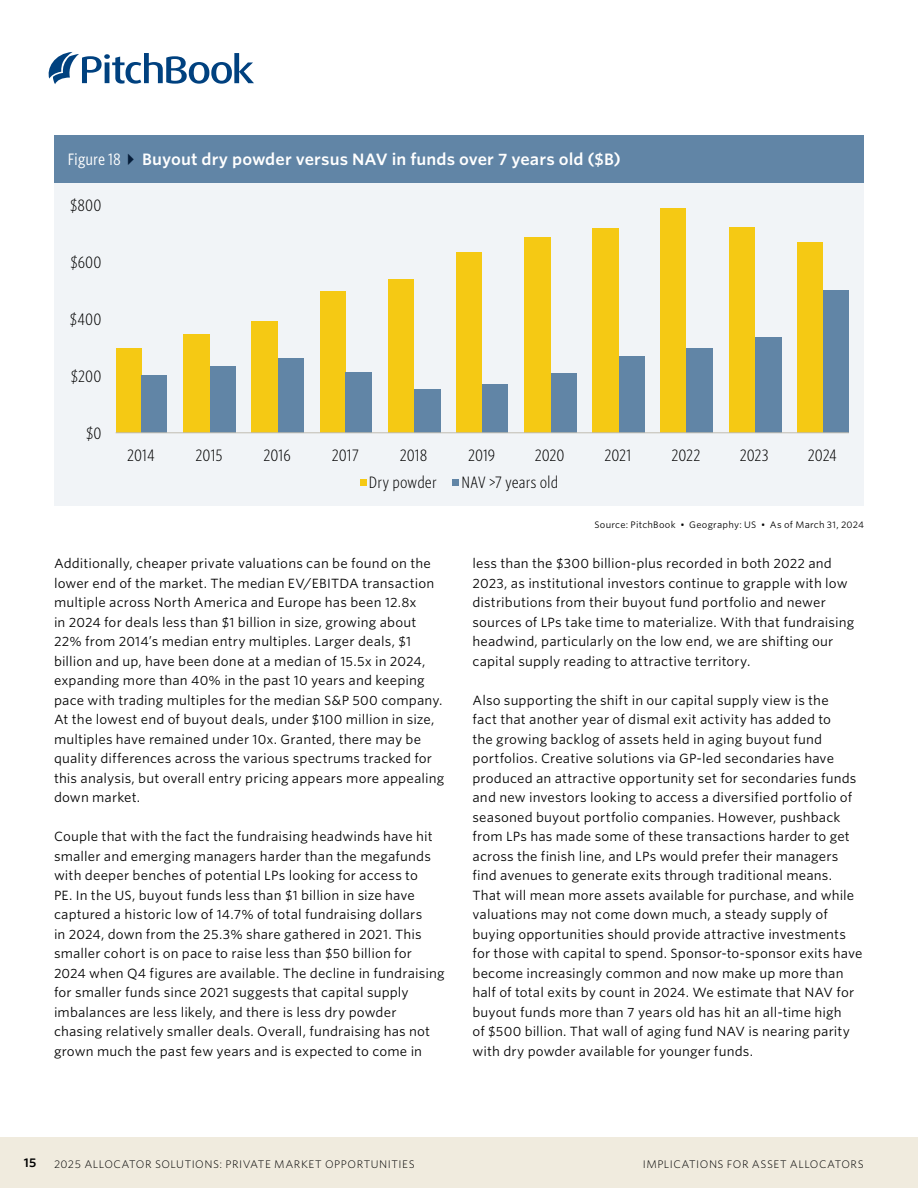
<style>
.page{position:relative;width:918px;height:1188px;background:#fff}
.page>*{position:absolute;margin:0;border:0;box-sizing:border-box;transform-origin:0 0}
.t1{font:300 15.75px "Whitney Cond S Sm";letter-spacing:-.005em;color:#000}
.Allocators_chart_title{font:600 15.75px "Whitney S Sm";letter-spacing:.005em;color:#fff}
.Allocators_chart_title-2{font:15.75px "Whitney Cond S Sm";color:#fff}
.CR_Body_copy{font:12.75px/19.5px "Whitney S Sm";letter-spacing:.01em;color:#000}
.t2{font:600 12px "Whitney S Sm";color:#000}
.Allocators_footer_left{font:300 10.5px "Whitney S Sm";letter-spacing:.05em;color:#000}
.Allocators_footer_right{font:300 10.5px "Whitney S Sm";letter-spacing:.045em;color:#000}
.Allocators_source_tag{font:9px "Whitney S Sm";letter-spacing:.025em;color:#000}
</style>
<div class="page">
<div style="left:0;top:1137px;width:918px;height:51px;background:#f0ebde"></div>
<svg style="left:49px;top:52px;width:205px;height:32px"></svg>
<div style="left:54px;top:182px;width:810px;height:324px;background:#f1f4f7"></div>
<div style="left:54px;top:135px;width:810px;height:47px;background:#6185a6"></div>
<div style="left:729px;top:228px;width:26px;height:205px;background:#f5c914"></div>
<div style="left:660px;top:208px;width:26px;height:225px;background:#f5c914"></div>
<div style="left:592px;top:229px;width:27px;height:204px;background:#f5c914"></div>
<div style="left:524px;top:237px;width:27px;height:196px;background:#f5c914"></div>
<div style="left:456px;top:252px;width:26px;height:181px;background:#f5c914"></div>
<div style="left:388px;top:279px;width:26px;height:154px;background:#f5c914"></div>
<div style="left:320px;top:291px;width:26px;height:142px;background:#f5c914"></div>
<div style="left:251px;top:322px;width:27px;height:111px;background:#f5c914"></div>
<div style="left:183px;top:334px;width:27px;height:99px;background:#f5c914"></div>
<div style="left:797px;top:243px;width:26px;height:190px;background:#f5c914"></div>
<div style="left:823px;top:290px;width:26px;height:143px;background:#6185a6"></div>
<div style="left:755px;top:338px;width:26px;height:95px;background:#6185a6"></div>
<div style="left:686px;top:349px;width:27px;height:84px;background:#6185a6"></div>
<div style="left:619px;top:356px;width:26px;height:77px;background:#6185a6"></div>
<div style="left:551px;top:373px;width:25px;height:60px;background:#6185a6"></div>
<div style="left:482px;top:384px;width:26px;height:49px;background:#6185a6"></div>
<div style="left:414px;top:390px;width:27px;height:43px;background:#6185a6"></div>
<div style="left:346px;top:372px;width:26px;height:61px;background:#6185a6"></div>
<div style="left:278px;top:358px;width:26px;height:75px;background:#6185a6"></div>
<div style="left:210px;top:366px;width:26px;height:67px;background:#6185a6"></div>
<div style="left:116px;top:349px;width:26px;height:84px;background:#f5c914"></div>
<div style="left:142px;top:376px;width:25px;height:57px;background:#6185a6"></div>
<hr style="left:116px;top:432px;width:733px;height:1px;background:#c0bcb2">
<div style="left:360px;top:479px;width:6px;height:7px;background:#f5c914"></div>
<div style="left:452px;top:479px;width:7px;height:7px;background:#6185a6"></div>
<p class="Allocators_chart_title-2" style="left:68px;top:149px;width:55px">Figure 18</p>
<p class="Allocators_chart_title" style="left:142px;top:148px;width:480px">Buyout dry powder versus NAV in funds over 7 years old ($B)</p>
<p class="t1" style="left:70px;top:195px;width:33px">$800</p>
<p class="t1" style="left:70px;top:252px;width:33px">$600</p>
<p class="t1" style="left:70px;top:309px;width:33px">$400</p>
<p class="t1" style="left:71px;top:366px;width:32px">$200</p>
<p class="t1" style="left:86px;top:423px;width:17px">$0</p>
<p class="t1" style="left:127px;top:445px;width:29px">2014</p>
<p class="t1" style="left:196px;top:445px;width:28px">2015</p>
<p class="t1" style="left:264px;top:445px;width:29px">2016</p>
<p class="t1" style="left:332px;top:445px;width:29px">2017</p>
<p class="t1" style="left:400px;top:445px;width:29px">2018</p>
<p class="t1" style="left:468px;top:445px;width:29px">2019</p>
<p class="t1" style="left:535px;top:445px;width:31px">2020</p>
<p class="t1" style="left:604px;top:445px;width:29px">2021</p>
<p class="t1" style="left:671px;top:445px;width:31px">2022</p>
<p class="t1" style="left:740px;top:445px;width:30px">2023</p>
<p class="t1" style="left:808px;top:445px;width:30px">2024</p>
<p class="t1" style="left:369px;top:472px;width:69px">Dry powder</p>
<p class="t1" style="left:461px;top:472px;width:98px">NAV &gt;7 years old</p>
<p class="Allocators_source_tag" style="left:595px;top:519px;width:271px">Source: PitchBook • Geography: US • As of March 31, 2024</p>
<p class="CR_Body_copy" style="left:54px;top:554px;width:392px">Additionally, cheaper private valuations can be found on the lower end of the market. The median EV/EBITDA transaction multiple across North America and Europe has been 12.8x<br>in 2024 for deals less than $1 billion in size, growing about 22% from 2014’s median entry multiples. Larger deals, $1 billion and up, have been done at a median of 15.5x in 2024, expanding more than 40% in the past 10 years and keeping pace with trading multiples for the median S&amp;P 500 company.<br>At the lowest end of buyout deals, under $100 million in size, multiples have remained under 10x. Granted, there may be quality differences across the various spectrums tracked for this analysis, but overall entry pricing appears more appealing down market.</p>
<p class="CR_Body_copy" style="left:54px;top:827px;width:392px">Couple that with the fact the fundraising headwinds have hit smaller and emerging managers harder than the megafunds with deeper benches of potential LPs looking for access to<br>PE. In the US, buyout funds less than $1 billion in size have captured a historic low of 14.7% of total fundraising dollars<br>in 2024, down from the 25.3% share gathered in 2021. This smaller cohort is on pace to raise less than $50 billion for 2024 when Q4 figures are available. The decline in fundraising for smaller funds since 2021 suggests that capital supply imbalances are less likely, and there is less dry powder chasing relatively smaller deals. Overall, fundraising has not grown much the past few years and is expected to come in</p>
<p class="CR_Body_copy" style="left:472px;top:554px;width:383px">less than the $300 billion-plus recorded in both 2022 and 2023, as institutional investors continue to grapple with low distributions from their buyout fund portfolio and newer sources of LPs take time to materialize. With that fundraising headwind, particularly on the low end, we are shifting our capital supply reading to attractive territory.</p>
<p class="CR_Body_copy" style="left:472px;top:690px;width:392px">Also supporting the shift in our capital supply view is the<br>fact that another year of dismal exit activity has added to<br>the growing backlog of assets held in aging buyout fund portfolios. Creative solutions via GP-led secondaries have produced an attractive opportunity set for secondaries funds and new investors looking to access a diversified portfolio of seasoned buyout portfolio companies. However, pushback from LPs has made some of these transactions harder to get across the finish line, and LPs would prefer their managers find avenues to generate exits through traditional means.<br>That will mean more assets available for purchase, and while valuations may not come down much, a steady supply of buying opportunities should provide attractive investments for those with capital to spend. Sponsor-to-sponsor exits have become increasingly common and now make up more than half of total exits by count in 2024. We estimate that NAV for buyout funds more than 7 years old has hit an all-time high<br>of $500 billion. That wall of aging fund NAV is nearing parity with dry powder available for younger funds.</p>
<p class="t2" style="left:24px;top:1154px;width:14px">15</p>
<p class="Allocators_footer_left" style="left:54px;top:1156px;width:362px">2025 ALLOCATOR SOLUTIONS: PRIVATE MARKET OPPORTUNITIES</p>
<p class="Allocators_footer_right" style="left:643px;top:1157px;width:223px">IMPLICATIONS FOR ASSET ALLOCATORS</p>
</div>
